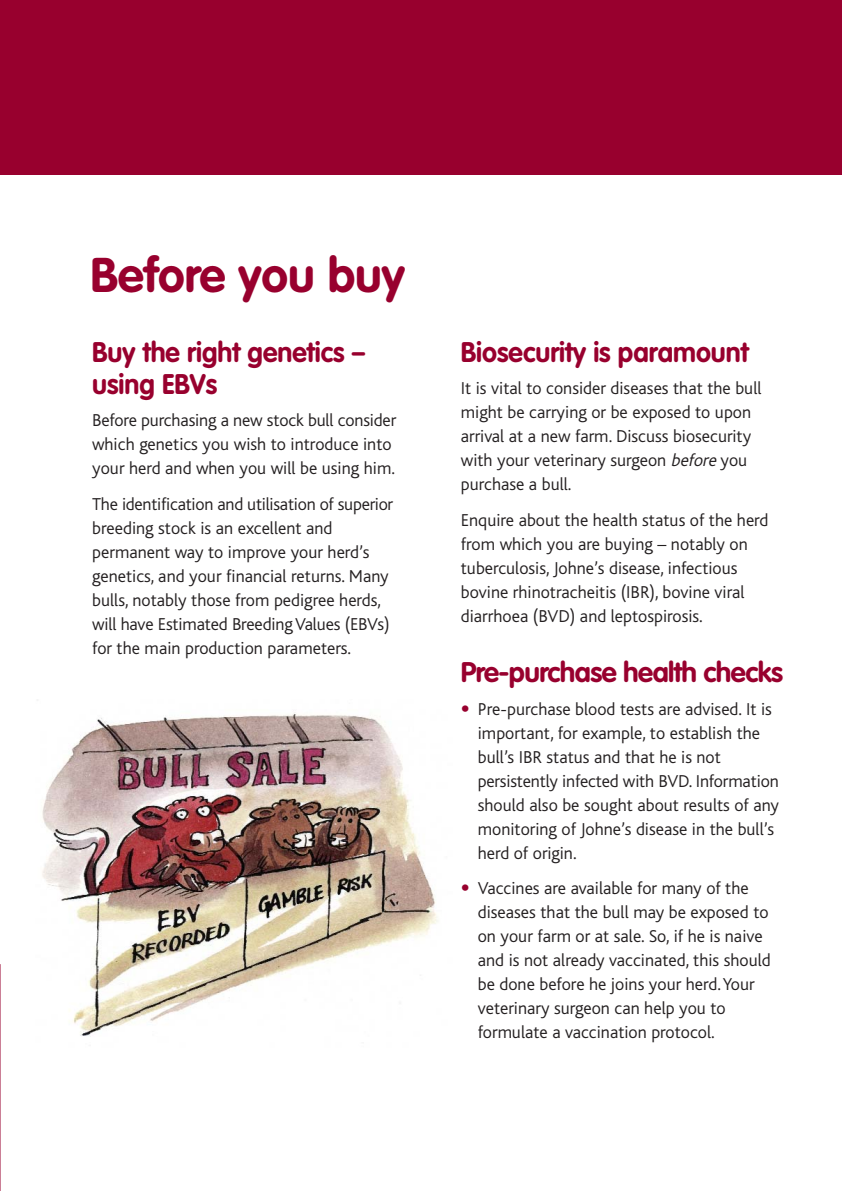
<style>
.page{position:relative;width:842px;height:1191px;background:#fff}
.page>*{position:absolute;margin:0;border:0;box-sizing:border-box;transform-origin:0 0}
.t1{font:700 48px "VAG Rounded";color:#98002e}
.t2{font:700 28px/32px "VAG Rounded";color:#98002e;scale:.96 1}
.t3{font:700 28px "VAG Rounded";letter-spacing:-.02em;color:#98002e}
.t4{font:300 18px/24px "Bliss";color:#231f20}
.s1{font-style:italic}
.s2{font-family:"VAG Rounded";font-weight:700;color:#98002e}
</style>
<div class="page">
<img style="left:42px;top:713px;width:396px;height:323px">
<div style="left:0;top:0;width:842px;height:174px;background:#98002e"></div>
<h1 class="t1" style="left:91px;top:255px;width:316px">Before you buy</h1>
<h2 class="t2" style="left:92px;top:338px;width:286px">Buy the right genetics – using EBVs</h2>
<p class="t4" style="left:92px;top:410px;width:306px">Before purchasing a new stock bull consider which genetics you wish to introduce into your herd and when you will be using him.</p>
<p class="t4" style="left:92px;top:493px;width:302px">The identification and utilisation of superior breeding stock is an excellent and permanent way to improve your herd’s genetics, and your financial returns. Many bulls, notably those from pedigree herds, will have Estimated Breeding Values (EBVs) for the main production parameters.</p>
<h2 class="t2" style="left:461px;top:338px;width:301px">Biosecurity is paramount</h2>
<p class="t4" style="left:461px;top:378px;width:302px">It is vital to consider diseases that the bull might be carrying or be exposed to upon arrival at a new farm. Discuss biosecurity with your veterinary surgeon <span class="s1">before</span>you purchase a bull.</p>
<p class="t4" style="left:461px;top:509px;width:309px">Enquire about the health status of the herd from which you are buying – notably on tuberculosis, Johne’s disease, infectious bovine rhinotracheitis (IBR), bovine viral diarrhoea (BVD) and leptospirosis.</p>
<h2 class="t3" style="left:461px;top:660px;width:324px">Pre-purchase health checks</h2>
<p class="t4" style="left:478px;top:698px;width:303px;text-indent:-17px"><span class="s2">•</span> Pre-purchase blood tests are advised. It is important, for example, to establish the bull’s IBR status and that he is not persistently infected with BVD. Information should also be sought about results of any monitoring of Johne’s disease in the bull’s herd of origin.</p>
<p class="t4" style="left:478px;top:878px;width:295px;text-indent:-17px"><span class="s2">•</span> Vaccines are available for many of the diseases that the bull may be exposed to on your farm or at sale. So, if he is naive and is not already vaccinated, this should be done before he joins your herd. Your veterinary surgeon can help you to formulate a vaccination protocol.</p>
</div>
